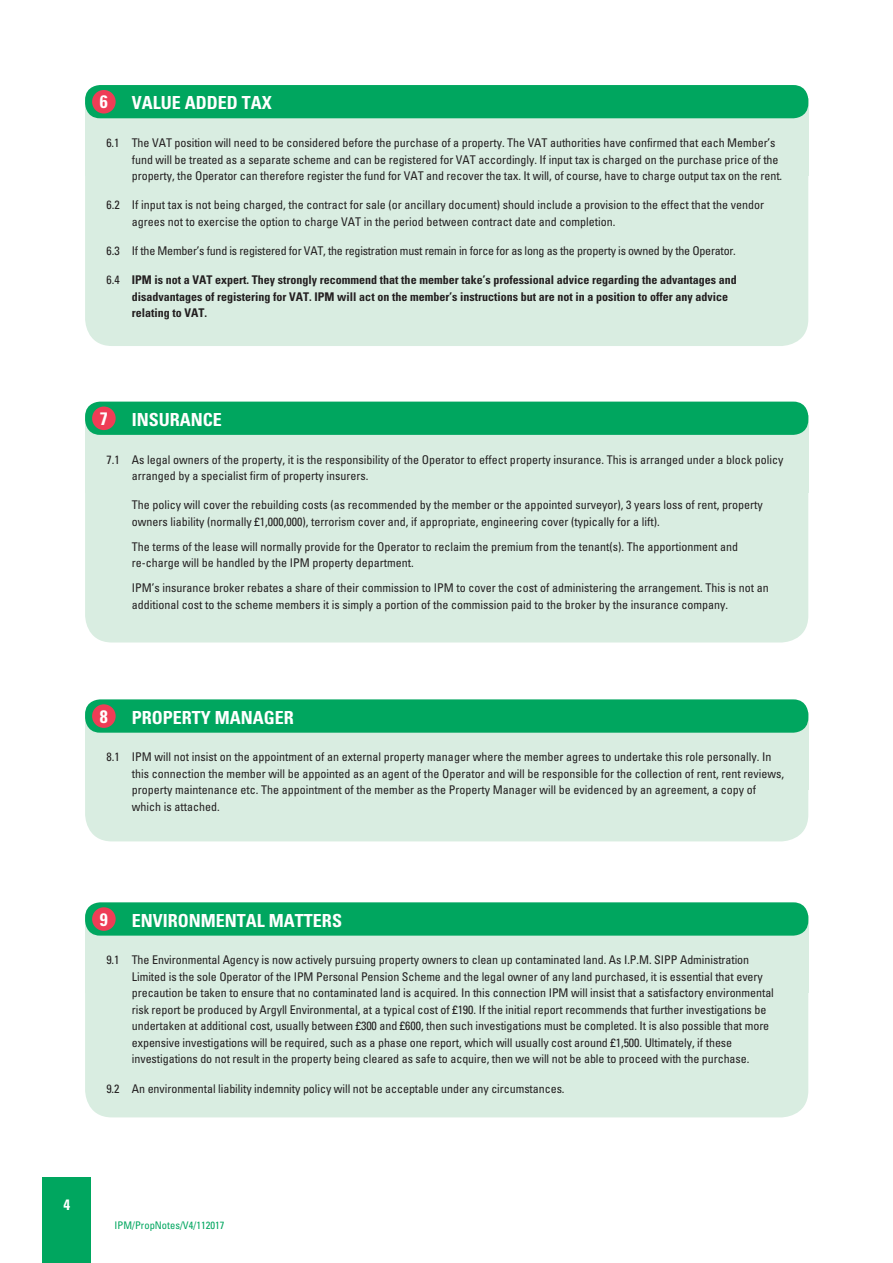
<style>
.page{position:relative;width:893px;height:1263px;background:#fff}
.page>*{position:absolute;margin:0;border:0;box-sizing:border-box;transform-origin:0 0}
.t1{font:700 condensed 18px "Univers";color:#fff}
.t2{font:700 condensed 15px "Univers";color:#fff}
.t3{font:condensed 12px/16.5px "Univers";letter-spacing:-.005em;color:#231f20}
.t4{font:700 condensed 12px/16.5px "Univers";color:#231f20}
.t5{font:condensed 10.5px "Univers";color:#00a65f}
.s1{font-weight:400}
</style>
<div class="page">
<div style="left:43px;top:1178px;width:48px;height:85px;background:#00a65f"></div>
<div style="left:85px;top:118px;width:723px;height:228px;background:#d9ede1;border-radius:27px"></div>
<div style="left:85px;top:98px;width:723px;height:78px;background:#d9ede1"></div>
<div style="left:85px;top:85px;width:723px;height:33px;background:#00a65f;border-radius:15px"></div>
<div style="left:92px;top:90px;width:24px;height:24px;background:#ee3d56;border-radius:50%"></div>
<div style="left:85px;top:733px;width:723px;height:108px;background:#d9ede1;border-radius:27px"></div>
<div style="left:85px;top:713px;width:723px;height:77px;background:#d9ede1"></div>
<div style="left:85px;top:699px;width:723px;height:34px;background:#00a65f;border-radius:15px"></div>
<div style="left:92px;top:704px;width:24px;height:24px;background:#ee3d56;border-radius:50%"></div>
<div style="left:85px;top:936px;width:723px;height:181px;background:#d9ede1;border-radius:27px"></div>
<div style="left:85px;top:916px;width:723px;height:77px;background:#d9ede1"></div>
<div style="left:85px;top:902px;width:723px;height:34px;background:#00a65f;border-radius:15px"></div>
<div style="left:92px;top:907px;width:24px;height:24px;background:#ee3d56;border-radius:50%"></div>
<div style="left:85px;top:435px;width:723px;height:208px;background:#d9ede1;border-radius:27px"></div>
<div style="left:85px;top:415px;width:723px;height:77px;background:#d9ede1"></div>
<div style="left:85px;top:402px;width:723px;height:33px;background:#00a65f;border-radius:15px"></div>
<div style="left:92px;top:407px;width:24px;height:23px;background:#ee3d56;border-radius:50%"></div>
<h1 class="t1" style="left:100px;top:95px;width:9px">6</h1>
<h1 class="t1" style="left:132px;top:96px;width:141px">VALUE ADDED TAX</h1>
<p class="t3" style="left:132px;top:136px;width:652px;text-indent:-26px">6.1 The VAT position will need to be considered before the purchase of a property. The VAT authorities have confirmed that each Member’s fund will be treated as a separate scheme and can be registered for VAT accordingly. If input tax is charged on the purchase price of the property, the Operator can therefore register the fund for VAT and recover the tax. It will, of course, have to charge output tax on the rent.</p>
<p class="t3" style="left:132px;top:198px;width:633px;text-indent:-26px">6.2 If input tax is not being charged, the contract for sale (or ancillary document) should include a provision to the effect that the vendor agrees not to exercise the option to charge VAT in the period between contract date and completion.</p>
<p class="t3" style="left:106px;top:244px;width:631px">6.3 If the Member’s fund is registered for VAT, the registration must remain in force for as long as the property is owned by the Operator.</p>
<p class="t4" style="left:132px;top:273px;width:606px;text-indent:-26px"><span class="s1">6.4</span> IPM is not a VAT expert. They strongly recommend that the member take’s professional advice regarding the advantages and disadvantages of registering for VAT. IPM will act on the member’s instructions but are not in a position to offer any advice relating to VAT.</p>
<h1 class="t1" style="left:100px;top:412px;width:9px">7</h1>
<h1 class="t1" style="left:132px;top:413px;width:92px">INSURANCE</h1>
<p class="t3" style="left:132px;top:452px;width:653px;text-indent:-26px">7.1 As legal owners of the property, it is the responsibility of the Operator to effect property insurance. This is arranged under a block policy arranged by a specialist firm of property insurers.</p>
<p class="t3" style="left:132px;top:498px;width:632px">The policy will cover the rebuilding costs (as recommended by the member or the appointed surveyor), 3 years loss of rent, property owners liability (normally £1,000,000), terrorism cover and, if appropriate, engineering cover (typically for a lift).</p>
<p class="t3" style="left:132px;top:540px;width:607px">The terms of the lease will normally provide for the Operator to reclaim the premium from the tenant(s). The apportionment and re-charge will be handled by the IPM property department.</p>
<p class="t3" style="left:132px;top:581px;width:638px">IPM’s insurance broker rebates a share of their commission to IPM to cover the cost of administering the arrangement. This is not an additional cost to the scheme members it is simply a portion of the commission paid to the broker by the insurance company.</p>
<h1 class="t1" style="left:100px;top:710px;width:9px">8</h1>
<h1 class="t1" style="left:132px;top:711px;width:164px">PROPERTY MANAGER</h1>
<p class="t3" style="left:132px;top:750px;width:653px;text-indent:-26px">8.1 IPM will not insist on the appointment of an external property manager where the member agrees to undertake this role personally. In this connection the member will be appointed as an agent of the Operator and will be responsible for the collection of rent, rent reviews, property maintenance etc. The appointment of the member as the Property Manager will be evidenced by an agreement, a copy of which is attached.</p>
<h1 class="t1" style="left:100px;top:913px;width:9px">9</h1>
<h1 class="t1" style="left:132px;top:914px;width:212px">ENVIRONMENTAL MATTERS</h1>
<p class="t3" style="left:132px;top:953px;width:643px;text-indent:-26px">9.1 The Environmental Agency is now actively pursuing property owners to clean up contaminated land. As I.P.M. SIPP Administration Limited is the sole Operator of the IPM Personal Pension Scheme and the legal owner of any land purchased, it is essential that every precaution be taken to ensure that no contaminated land is acquired. In this connection IPM will insist that a satisfactory environmental risk report be produced by Argyll Environmental, at a typical cost of £190. If the initial report recommends that further investigations be undertaken at additional cost, usually between £300 and £600, then such investigations must be completed. It is also possible that more expensive investigations will be required, such as a phase one report, which will usually cost around £1,500. Ultimately, if these investigations do not result in the property being cleared as safe to acquire, then we will not be able to proceed with the purchase.</p>
<p class="t3" style="left:106px;top:1081px;width:459px">9.2 An environmental liability indemnity policy will not be acceptable under any circumstances.</p>
<p class="t2" style="left:63px;top:1199px;width:8px">4</p>
<p class="t5" style="left:115px;top:1221px;width:111px">IPM/PropNotes/V4/112017</p>
</div>
